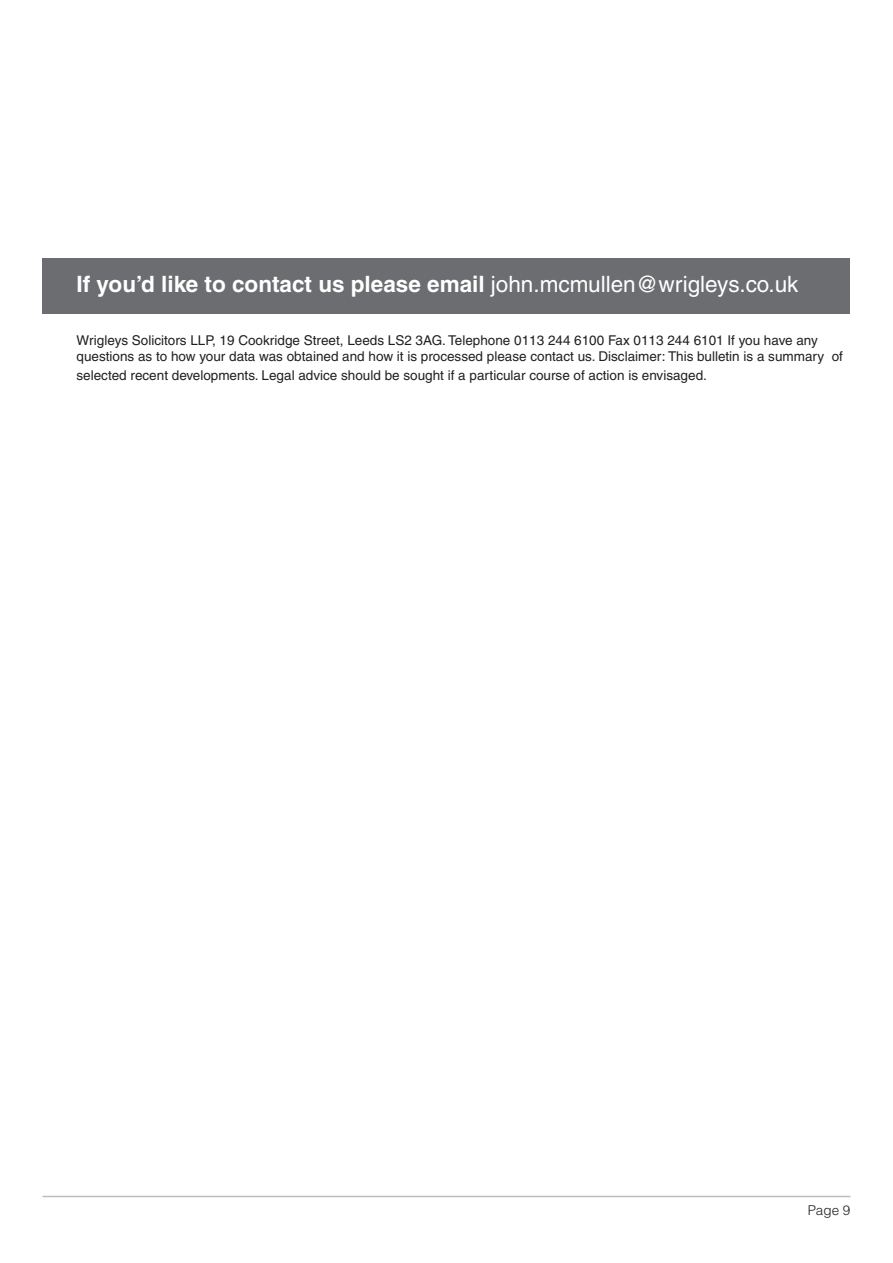
<style>
.page{position:relative;width:893px;height:1263px;background:#fff}
.page>*{position:absolute;margin:0;border:0;box-sizing:border-box;transform-origin:0 0}
.t1{font:700 22.5px "Helvetica LT";color:#fff}
.t2{font:13.5px/16.2px "Helvetica LT";color:#231f20}
.t3{font:300 13.5px "Helvetica LT";color:#231f20}
.s1{font-weight:400}
</style>
<div class="page">
<hr style="left:43px;top:1196px;width:807px;height:1px;background:#bcbdc0">
<div style="left:43px;top:258px;width:807px;height:56px;background:#6c6d70"></div>
<h1 class="t1" style="left:77px;top:276px;width:723px">If you’d like to contact us please email <span class="s1">john.mcmullen@wrigleys.co.uk</span></h1>
<p class="t2" style="left:77px;top:333px;width:768px">Wrigleys Solicitors LLP, 19 Cookridge Street, Leeds LS2 3AG. Telephone 0113 244 6100 Fax 0113 244 6101 If you have any questions as to how your data was obtained and how it is processed please contact us. Disclaimer: This bulletin is a summary of</p>
<p class="t2" style="left:77px;top:369px;width:632px">selected recent developments. Legal advice should be sought if a particular course of action is envisaged.</p>
<p class="t3" style="left:808px;top:1205px;width:44px">Page 9</p>
</div>
